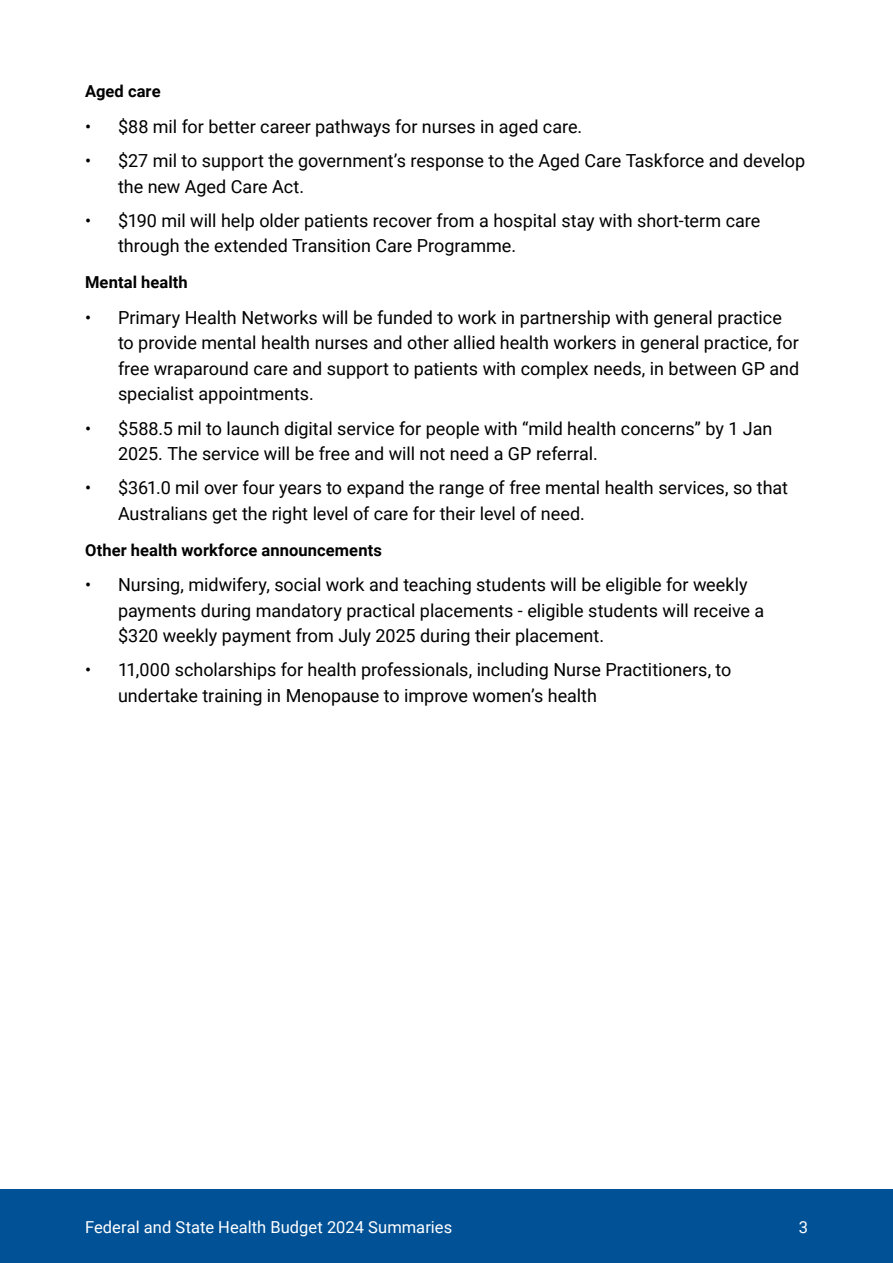
<style>
.page{position:relative;width:893px;height:1263px;background:#fff}
.page>*{position:absolute;margin:0;border:0;box-sizing:border-box;transform-origin:0 0}
.t1{font:18px/25.5px "Roboto";color:#000}
.t2{font:700 16.5px "Roboto";letter-spacing:.005em;color:#000}
.t3{font:16.5px "Roboto";letter-spacing:.005em;color:#fff}
</style>
<div class="page">
<div style="left:0;top:1189px;width:893px;height:74px;background:#005196"></div>
<p class="t2" style="left:85px;top:80px;width:77px">Aged care</p>
<p class="t1" style="left:85px;top:113px;width:499px">• $88 mil for better career pathways for nurses in aged care.</p>
<p class="t1" style="left:118px;top:147px;width:689px;text-indent:-33px">• $27 mil to support the government’s response to the Aged Care Taskforce and develop the new Aged Care Act.</p>
<p class="t1" style="left:118px;top:207px;width:644px;text-indent:-33px">• $190 mil will help older patients recover from a hospital stay with short-term care through the extended Transition Care Programme.</p>
<p class="t2" style="left:85px;top:271px;width:104px">Mental health</p>
<p class="t1" style="left:118px;top:304px;width:683px;text-indent:-33px">• Primary Health Networks will be funded to work in partnership with general practice to provide mental health nurses and other allied health workers in general practice, for free wraparound care and support to patients with complex needs, in between GP and specialist appointments.</p>
<p class="t1" style="left:118px;top:415px;width:656px;text-indent:-33px">• $588.5 mil to launch digital service for people with “mild health concerns” by 1 Jan<br>2025. The service will be free and will not need a GP referral.</p>
<p class="t1" style="left:118px;top:474px;width:672px;text-indent:-33px">• $361.0 mil over four years to expand the range of free mental health services, so that<br>Australians get the right level of care for their level of need.</p>
<p class="t2" style="left:85px;top:538px;width:298px">Other health workforce announcements</p>
<p class="t1" style="left:118px;top:571px;width:648px;text-indent:-33px">• Nursing, midwifery, social work and teaching students will be eligible for weekly payments during mandatory practical placements - eligible students will receive a $320 weekly payment from July 2025 during their placement.</p>
<p class="t1" style="left:118px;top:656px;width:615px;text-indent:-33px">• 11,000 scholarships for health professionals, including Nurse Practitioners, to undertake training in Menopause to improve women’s health</p>
<p class="t3" style="left:85px;top:1215px;width:369px">Federal and State Health Budget 2024 Summaries</p>
<p class="t3" style="left:799px;top:1215px;width:11px">3</p>
</div>
